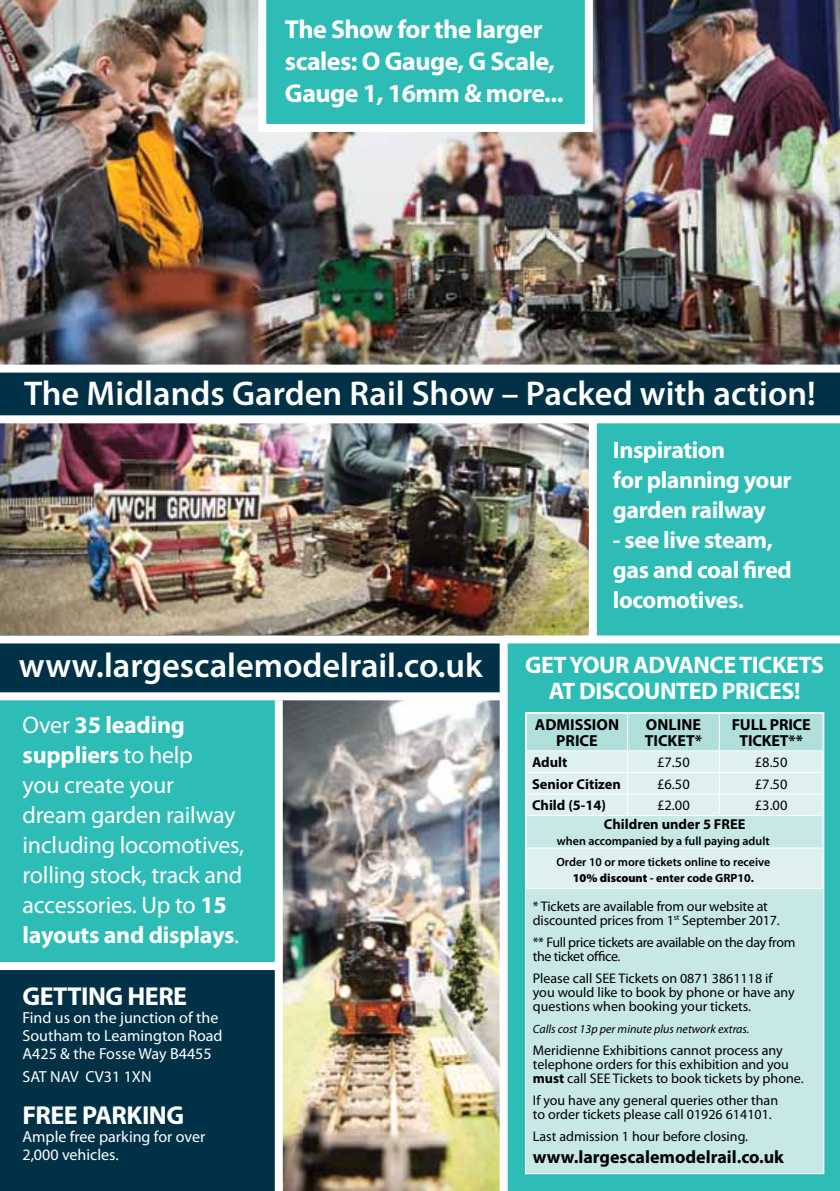
<style>
.page{position:relative;width:840px;height:1191px;background:#fff}
.page>*{position:absolute;margin:0;border:0;box-sizing:border-box;transform-origin:0 0}
.t1{font:600 34.4px "Myriad Pro";color:#fff}
.t2{font:700 26px/32px "Myriad Pro";letter-spacing:-.02em;color:#fff}
.t3{font:24px/30px "Myriad Pro";letter-spacing:-.01em;color:#fff}
.t4{font:700 24px/30px "Myriad Pro";letter-spacing:-.02em;color:#fff}
.t5{font:700 18px "Myriad Pro";color:#000}
.t6{font:16px/18px "Myriad Pro";color:#fff}
.t7{font:700 16px/16px "Myriad Pro";color:#000;text-align:center}
.t8{font:700 14.4px "Myriad Pro";color:#000}
.t9{font:14.4px "Myriad Pro";color:#000}
.t10{font:14px/14px "Myriad Pro";color:#000}
.t11{font:14px/14px "Myriad Pro";letter-spacing:-.025em;color:#000}
.t12{font:600 12px/20.8px "Myriad Pro";color:#000}
.t13{font:italic 12px "Myriad Pro";color:#000}
.t14{font:700 12px "Myriad Pro";color:#000}
.s1{font-weight:700}
.s2{font-weight:900}
</style>
<div class="page">
<div style="left:0;top:0;width:839px;height:1191px;background:#2dbcb6"></div>
<img style="left:0;top:423px;width:588px;height:212px">
<img style="left:0;top:0;width:839px;height:364px">
<div style="left:0;top:635px;width:502px;height:60px;background:#003146"></div>
<div style="left:0;top:966px;width:278px;height:225px;background:#003146"></div>
<div style="left:0;top:369px;width:839px;height:47px;background:#003146"></div>
<svg style="left:258px;top:0;width:334px;height:132px"></svg>
<img style="left:282px;top:700px;width:217px;height:491px">
<div style="left:0;top:635px;width:839px;height:8px;background:#fff"></div>
<div style="left:0;top:692px;width:503px;height:8px;background:#fff"></div>
<div style="left:0;top:962px;width:278px;height:8px;background:#fff"></div>
<div style="left:499px;top:639px;width:8px;height:552px;background:#fff"></div>
<div style="left:588px;top:419px;width:8px;height:220px;background:#fff"></div>
<div style="left:274px;top:700px;width:8px;height:491px;background:#fff"></div>
<div style="left:0;top:415px;width:839px;height:8px;background:#fff"></div>
<div style="left:0;top:364px;width:839px;height:8px;background:#fff"></div>
<div style="left:525px;top:712px;width:298px;height:461px;background:#c7e8e5"></div>
<div style="left:526px;top:848px;width:295px;height:40px;background:#def1ee"></div>
<hr style="left:525px;top:815px;width:102px;height:1px;background:#fff">
<hr style="left:627px;top:815px;width:92px;height:1px;background:#fff">
<hr style="left:719px;top:815px;width:103px;height:1px;background:#fff">
<hr style="left:525px;top:847px;width:102px;height:1px;background:#fff">
<hr style="left:627px;top:847px;width:92px;height:1px;background:#fff">
<hr style="left:719px;top:847px;width:103px;height:1px;background:#fff">
<svg style="left:526px;top:714px;width:295px;height:101px;background:#ceebe8"></svg>
<hr style="left:525px;top:888px;width:102px;height:1px;background:#fff">
<hr style="left:627px;top:888px;width:92px;height:1px;background:#fff">
<hr style="left:719px;top:888px;width:103px;height:1px;background:#fff">
<div style="left:524px;top:712px;width:299px;height:462px;border:1px solid #fff"></div>
<h2 class="t2" style="left:285px;top:12px;width:280px">The Show for the larger scales: O Gauge, G Scale,<br>Gauge 1, 16mm &amp; more...</h2>
<h1 class="t1" style="left:24px;top:372px;width:792px">The Midlands Garden Rail Show – Packed with action!</h1>
<h3 class="t4" style="left:612px;top:434px;width:180px">Inspiration<br>for planning your garden railway</h3>
<h3 class="t4" style="left:612px;top:524px;width:180px">- see live steam, gas and coal fired locomotives.</h3>
<h1 class="t1" style="left:19px;top:644px;width:465px">www.largescalemodelrail.co.uk</h1>
<h3 class="t3" style="left:23px;top:709px;width:223px">Over <span class="s1">35 leading suppliers</span> to help<br>you create your<br>dream garden railway including locomotives, rolling stock, track and accessories. Up to <span class="s1">15 layouts and displays</span>.</h3>
<h2 class="t2" style="left:22px;top:979px;width:166px">GETTING HERE</h2>
<p class="t6" style="left:22px;top:1008px;width:202px">Find us on the junction of the<br>Southam to Leamington Road<br>A425 &amp; the Fosse Way B4455</p>
<p class="t6" style="left:22px;top:1067px;width:131px">SAT NAV CV31 1XN</p>
<h2 class="t2" style="left:22px;top:1098px;width:163px">FREE PARKING</h2>
<p class="t6" style="left:22px;top:1127px;width:184px">Ample free parking for over<br>2,000 vehicles.</p>
<h3 class="t4" style="left:525px;top:651px;width:300px;line-height:26px;text-align:center">GET YOUR ADVANCE TICKETS<br>AT DISCOUNTED PRICES!</h3>
<p class="t7" style="left:534px;top:716px;width:86px">ADMISSION<br>PRICE</p>
<p class="t7" style="left:644px;top:716px;width:59px;text-align:left">ONLINE<br>TICKET*</p>
<p class="t7" style="left:731px;top:716px;width:80px">FULL PRICE<br>TICKET**</p>
<p class="t8" style="left:531px;top:753px;width:37px">Adult</p>
<p class="t9" style="left:656px;top:753px;width:34px">£7.50</p>
<p class="t9" style="left:754px;top:753px;width:34px">£8.50</p>
<p class="t8" style="left:531px;top:774px;width:90px">Senior Citizen</p>
<p class="t9" style="left:656px;top:775px;width:34px">£6.50</p>
<p class="t9" style="left:754px;top:775px;width:34px">£7.50</p>
<p class="t8" style="left:531px;top:796px;width:75px">Child (5-14)</p>
<p class="t9" style="left:656px;top:796px;width:34px">£2.00</p>
<p class="t9" style="left:754px;top:796px;width:34px">£3.00</p>
<p class="t8" style="left:603px;top:815px;width:143px">Children under 5 FREE</p>
<p class="t12" style="left:556px;top:830px;width:215px">when accompanied by a full paying adult<br>Order 10 or more tickets online to receive</p>
<p class="t14" style="left:572px;top:870px;width:183px"><span class="s2">10% discount</span> - enter code GRP10.</p>
<p class="t10" style="left:532px;top:899px;width:248px">* Tickets are available from our website at discounted prices from 1<sup>st</sup> September 2017.</p>
<p class="t11" style="left:532px;top:935px;width:264px">** Full price tickets are available on the day from the ticket office.</p>
<p class="t10" style="left:532px;top:971px;width:263px">Please call SEE Tickets on 0871 3861118 if you would like to book by phone or have any questions when booking your tickets.</p>
<p class="t13" style="left:532px;top:1021px;width:218px">Calls cost 13p per minute plus network extras.</p>
<p class="t10" style="left:532px;top:1043px;width:272px">Meridienne Exhibitions cannot process any telephone orders for this exhibition and you <span class="s1">must</span> call SEE Tickets to book tickets by phone.</p>
<p class="t10" style="left:532px;top:1093px;width:247px">If you have any general queries other than to order tickets please call 01926 614101.</p>
<p class="t10" style="left:532px;top:1129px;width:217px">Last admission 1 hour before closing.</p>
<p class="t5" style="left:532px;top:1145px;width:252px">www.largescalemodelrail.co.uk</p>
</div>
